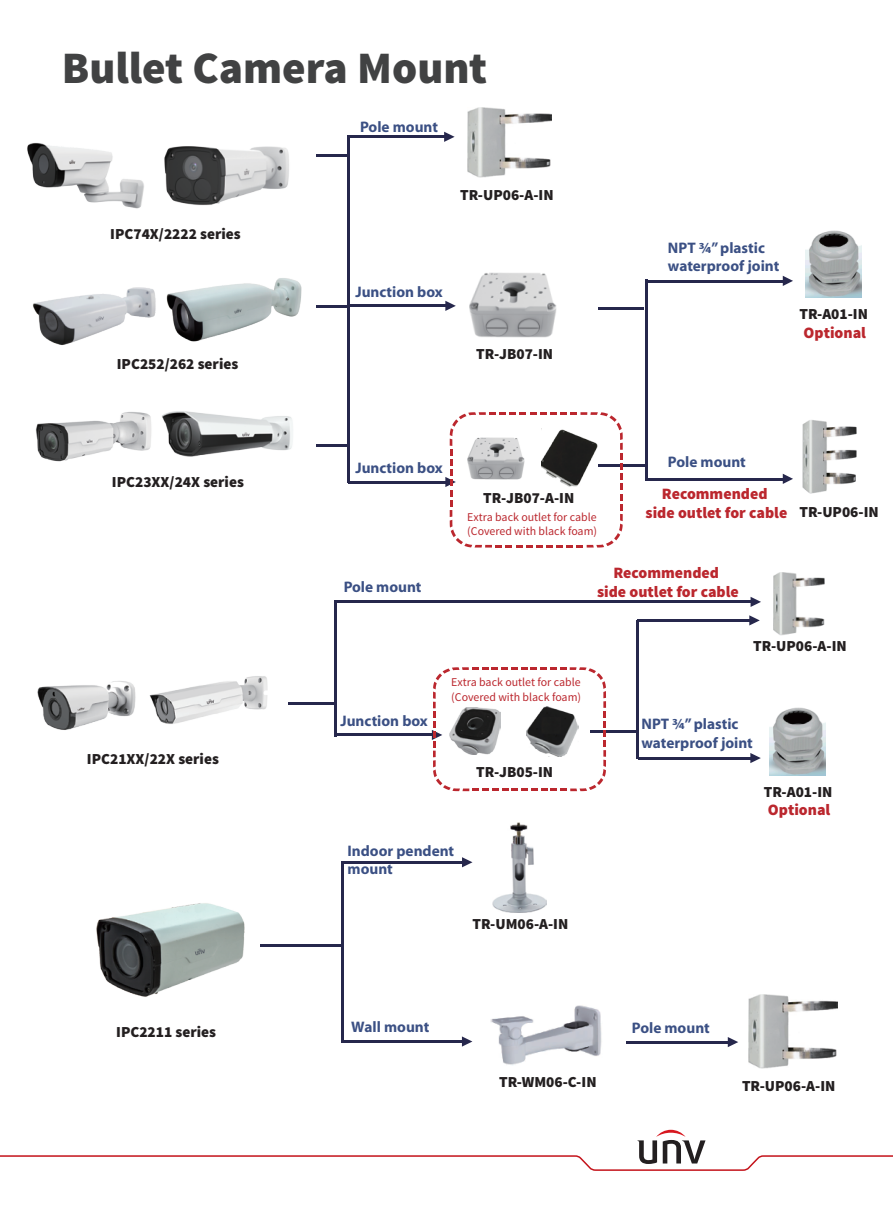
<style>
.page{position:relative;width:893px;height:1212px;background:#fff}
.page>*{position:absolute;margin:0;border:0;box-sizing:border-box;transform-origin:0 0}
.t1{font:900 45px "Source Sans Pro";color:#414243}
.t2{font:900 15.9px/19px "Source Sans Pro";color:#bb272e;text-align:center}
.t3{font:900 15.3px "Source Sans Pro";color:#231f20}
.t4{font:700 15.3px/18.3px "Myriad";color:#3b5084}
.t5{font:11.85px/14.2px "Source Sans Pro";color:#bb272e}
</style>
<div class="page">
<svg style="left:444px;top:132px;width:11px;height:10px"></svg>
<hr style="left:347px;top:136px;width:99px;height:2px;background:#26274c">
<hr style="left:334px;top:734px;width:99px;height:2px;background:#26274c">
<hr style="left:347px;top:136px;width:2px;height:347px;background:#26274c">
<svg style="left:462px;top:1036px;width:10px;height:10px"></svg>
<svg style="left:462px;top:857px;width:10px;height:10px"></svg>
<hr style="left:342px;top:861px;width:122px;height:2px;background:#26274c">
<hr style="left:342px;top:1040px;width:122px;height:3px;background:#26274c">
<hr style="left:341px;top:861px;width:3px;height:181px;background:#26274c">
<hr style="left:316px;top:305px;width:33px;height:3px;background:#26274c">
<hr style="left:288px;top:702px;width:48px;height:2px;background:#26274c">
<hr style="left:261px;top:944px;width:80px;height:3px;background:#26274c">
<img style="left:467px;top:107px;width:85px;height:71px">
<img style="left:492px;top:822px;width:54px;height:90px">
<img style="left:490px;top:1005px;width:112px;height:60px">
<svg style="left:0;top:1130px;width:893px;height:41px"></svg>
<img style="left:36px;top:412px;width:115px;height:50px">
<img style="left:162px;top:411px;width:131px;height:46px">
<img style="left:37px;top:681px;width:99px;height:49px">
<img style="left:149px;top:676px;width:119px;height:48px">
<img style="left:96px;top:903px;width:165px;height:94px">
<svg style="left:750px;top:753px;width:11px;height:10px"></svg>
<hr style="left:638px;top:757px;width:113px;height:2px;background:#26274c">
<svg style="left:728px;top:1037px;width:10px;height:10px"></svg>
<hr style="left:626px;top:1041px;width:102px;height:2px;background:#26274c">
<img style="left:749px;top:994px;width:89px;height:74px">
<hr style="left:316px;top:154px;width:33px;height:3px;background:#26274c">
<img style="left:166px;top:278px;width:136px;height:64px">
<img style="left:33px;top:287px;width:123px;height:58px">
<img style="left:27px;top:142px;width:117px;height:67px">
<img style="left:164px;top:146px;width:125px;height:60px">
<hr style="left:316px;top:444px;width:33px;height:3px;background:#26274c">
<svg style="left:445px;top:301px;width:11px;height:10px"></svg>
<hr style="left:348px;top:305px;width:99px;height:2px;background:#26274c">
<img style="left:469px;top:272px;width:88px;height:65px">
<hr style="left:645px;top:280px;width:143px;height:2px;background:#26274c">
<hr style="left:645px;top:280px;width:2px;height:200px;background:#26274c">
<hr style="left:598px;top:465px;width:48px;height:2px;background:#26274c">
<hr style="left:598px;top:308px;width:46px;height:2px;background:#26274c">
<img style="left:805px;top:230px;width:57px;height:68px">
<svg style="left:783px;top:276px;width:10px;height:10px"></svg>
<hr style="left:348px;top:481px;width:99px;height:2px;background:#26274c">
<svg style="left:445px;top:412px;width:178px;height:135px"></svg>
<hr style="left:645px;top:478px;width:143px;height:2px;background:#26274c">
<svg style="left:783px;top:474px;width:10px;height:10px"></svg>
<img style="left:802px;top:420px;width:54px;height:74px">
<hr style="left:334px;top:602px;width:2px;height:134px;background:#26274c">
<hr style="left:590px;top:730px;width:48px;height:3px;background:#26274c">
<hr style="left:636px;top:620px;width:2px;height:139px;background:#26274c">
<svg style="left:432px;top:667px;width:174px;height:124px"></svg>
<img style="left:770px;top:707px;width:56px;height:68px">
<svg style="left:749px;top:615px;width:11px;height:10px"></svg>
<hr style="left:637px;top:619px;width:113px;height:3px;background:#26274c">
<svg style="left:751px;top:597px;width:10px;height:10px"></svg>
<hr style="left:334px;top:601px;width:418px;height:2px;background:#26274c">
<img style="left:774px;top:572px;width:51px;height:64px">
<h1 class="t1" style="left:62px;top:39px;width:427px">Bullet Camera Mount</h1>
<p class="t4" style="left:360px;top:118px;width:79px">Pole mount</p>
<p class="t3" style="left:110px;top:224px;width:132px">IPC74X/2222 series</p>
<p class="t3" style="left:117px;top:354px;width:123px">IPC252/262 series</p>
<p class="t3" style="left:112px;top:472px;width:133px">IPC23XX/24X series</p>
<p class="t3" style="left:87px;top:749px;width:133px">IPC21XX/22X series</p>
<p class="t3" style="left:116px;top:1022px;width:101px">IPC2211 series</p>
<p class="t3" style="left:460px;top:185px;width:95px">TR-UP06-A-IN</p>
<p class="t4" style="left:355px;top:283px;width:89px">Junction box</p>
<p class="t3" style="left:476px;top:344px;width:78px">TR-JB07-IN</p>
<p class="t4" style="left:668px;top:239px;width:113px">NPT ¾” plastic waterproof joint</p>
<p class="t3" style="left:799px;top:304px;width:70px">TR-A01-IN</p>
<p class="t2" style="left:803px;top:324px;width:64px">Optional</p>
<p class="t4" style="left:355px;top:459px;width:89px">Junction box</p>
<p class="t4" style="left:344px;top:578px;width:79px">Pole mount</p>
<p class="t3" style="left:483px;top:488px;width:93px">TR-JB07-A-IN</p>
<p class="t5" style="left:467px;top:510px;width:131px">Extra back outlet for cable (Covered with black foam)</p>
<p class="t4" style="left:668px;top:453px;width:79px">Pole mount</p>
<p class="t2" style="left:645px;top:485px;width:143px">Recommended<br>side outlet for cable</p>
<p class="t2" style="left:597px;top:563px;width:143px">Recommended<br>side outlet for cable</p>
<p class="t3" style="left:799px;top:502px;width:81px">TR-UP06-IN</p>
<p class="t4" style="left:340px;top:712px;width:89px">Junction box</p>
<p class="t5" style="left:451px;top:675px;width:131px">Extra back outlet for cable (Covered with black foam)</p>
<p class="t3" style="left:476px;top:762px;width:78px">TR-JB05-IN</p>
<p class="t3" style="left:753px;top:636px;width:95px">TR-UP06-A-IN</p>
<p class="t4" style="left:641px;top:715px;width:113px">NPT ¾” plastic waterproof joint</p>
<p class="t3" style="left:764px;top:782px;width:70px">TR-A01-IN</p>
<p class="t2" style="left:768px;top:801px;width:64px">Optional</p>
<p class="t4" style="left:348px;top:842px;width:108px">Indoor pendent mount</p>
<p class="t3" style="left:472px;top:914px;width:97px">TR-UM06-A-IN</p>
<p class="t4" style="left:351px;top:1018px;width:80px">Wall mount</p>
<p class="t3" style="left:499px;top:1072px;width:99px">TR-WM06-C-IN</p>
<p class="t4" style="left:632px;top:1019px;width:79px">Pole mount</p>
<p class="t3" style="left:742px;top:1075px;width:95px">TR-UP06-A-IN</p>
</div>
